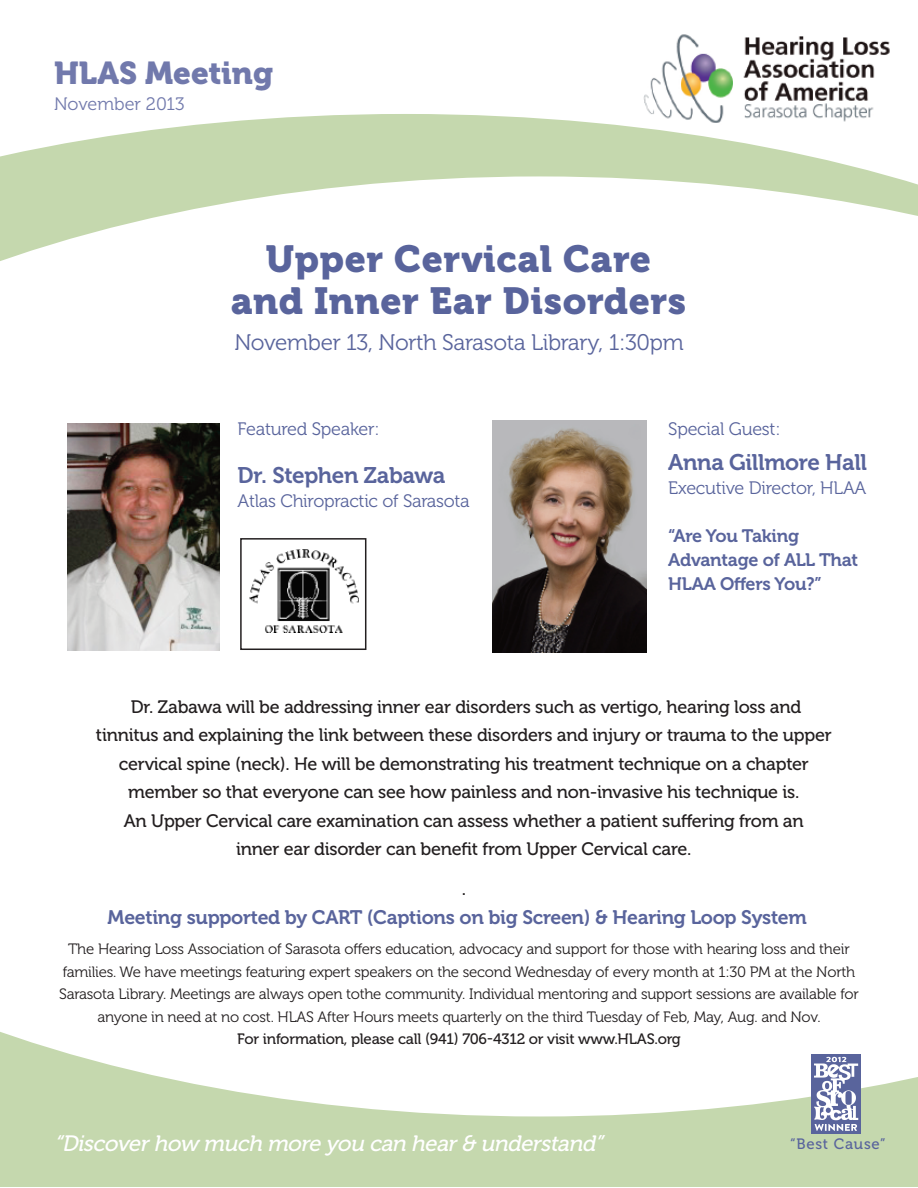
<style>
.page{position:relative;width:918px;height:1188px;background:#fff}
.page>*{position:absolute;margin:0;border:0;box-sizing:border-box;transform-origin:0 0}
.t1{font:37.5px/42px "Museo 900";letter-spacing:.015em;color:#59649c;text-align:center}
.t2{font:31.5px "Museo 900";color:#7179ac}
.t3{font:22.5px "Museo 300";letter-spacing:-.015em;color:#59649c}
.t4{font:22.5px "Museo 700";letter-spacing:-.015em;color:#59649c}
.t5{font:italic 22.2px "Museo 500";color:#fff}
.t6{font:19.5px "Museo 700";letter-spacing:-.015em;color:#59649c}
.t7{font:18px/28.5px "Museo 500";letter-spacing:-.015em;color:#231f20;text-align:center}
.t8{font:18px "Museo 300";letter-spacing:-.015em;color:#59649c}
.t9{font:18px/24px "Museo 700";letter-spacing:-.015em;color:#59649c}
.t10{font:18px "Museo 300";letter-spacing:-.005em;color:#7179ac}
.t11{font:15px/22.5px "Museo 300";letter-spacing:-.015em;color:#231f20;text-align:center}
.t12{font:15px "Museo 500";letter-spacing:-.015em;color:#231f20}
.t13{font:15px "Museo 500";letter-spacing:.05em;color:#59649c}
</style>
<div class="page">
<div style="left:0;top:202px;width:918px;height:985px;background:#c5d8ae"></div>
<svg style="left:0;top:114px;width:888px;height:62px;fill:#c5d8ae"></svg>
<div style="left:0;top:176px;width:918px;height:940px;background:#fff"></div>
<img style="left:811px;top:1055px;width:50px;height:78px">
<img style="left:640px;top:34px;width:250px;height:91px">
<div style="left:241px;top:539px;width:125px;height:110px;background:#fff"></div>
<img style="left:250px;top:550px;width:108px;height:83px">
<div style="left:240px;top:538px;width:126px;height:112px;border:2px solid #231f20"></div>
<img style="left:68px;top:423px;width:152px;height:227px">
<img style="left:492px;top:420px;width:155px;height:232px">
<h2 class="t2" style="left:54px;top:62px;width:221px">HLAS Meeting</h2>
<p class="t10" style="left:54px;top:97px;width:132px">November 2013</p>
<h1 class="t1" style="left:231px;top:241px;width:457px">Upper Cervical Care and Inner Ear Disorders</h1>
<p class="t3" style="left:234px;top:334px;width:451px">November 13, North Sarasota Library, 1:30pm</p>
<p class="t8" style="left:238px;top:422px;width:143px">Featured Speaker:</p>
<p class="t4" style="left:238px;top:467px;width:209px">Dr. Stephen Zabawa</p>
<p class="t8" style="left:238px;top:494px;width:234px">Atlas Chiropractic of Sarasota</p>
<p class="t8" style="left:668px;top:422px;width:114px">Special Guest:</p>
<p class="t4" style="left:668px;top:454px;width:200px">Anna Gillmore Hall</p>
<p class="t8" style="left:668px;top:481px;width:200px">Executive Director, HLAA</p>
<p class="t9" style="left:668px;top:525px;width:192px">“Are You Taking<br>Advantage of ALL That<br>HLAA Offers You?”</p>
<p class="t7" style="left:96px;top:694px;width:737px">Dr. Zabawa will be addressing inner ear disorders such as vertigo, hearing loss and tinnitus and explaining the link between these disorders and injury or trauma to the upper cervical spine (neck). He will be demonstrating his treatment technique on a chapter member so that everyone can see how painless and non-invasive his technique is.<br>An Upper Cervical care examination can assess whether a patient suffering from an<br>inner ear disorder can benefit from Upper Cervical care.</p>
<p class="t7" style="left:462px;top:876px;width:6px">.</p>
<p class="t6" style="left:108px;top:910px;width:701px">Meeting supported by CART (Captions on big Screen) &amp; Hearing Loop System</p>
<p class="t11" style="left:59px;top:939px;width:801px">The Hearing Loss Association of Sarasota offers education, advocacy and support for those with hearing loss and their families. We have meetings featuring expert speakers on the second Wednesday of every month at 1:30 PM at the North Sarasota Library. Meetings are always open tothe community. Individual mentoring and support sessions are available for anyone in need at no cost. HLAS After Hours meets quarterly on the third Tuesday of Feb, May, Aug. and Nov.</p>
<p class="t12" style="left:237px;top:1034px;width:445px">For information, please call (941) 706-4312 or visit www.HLAS.org</p>
<p class="t5" style="left:54px;top:1135px;width:555px">“Discover how much more you can hear &amp; understand”</p>
<p class="t13" style="left:790px;top:1138px;width:97px">“Best Cause”</p>
</div>
